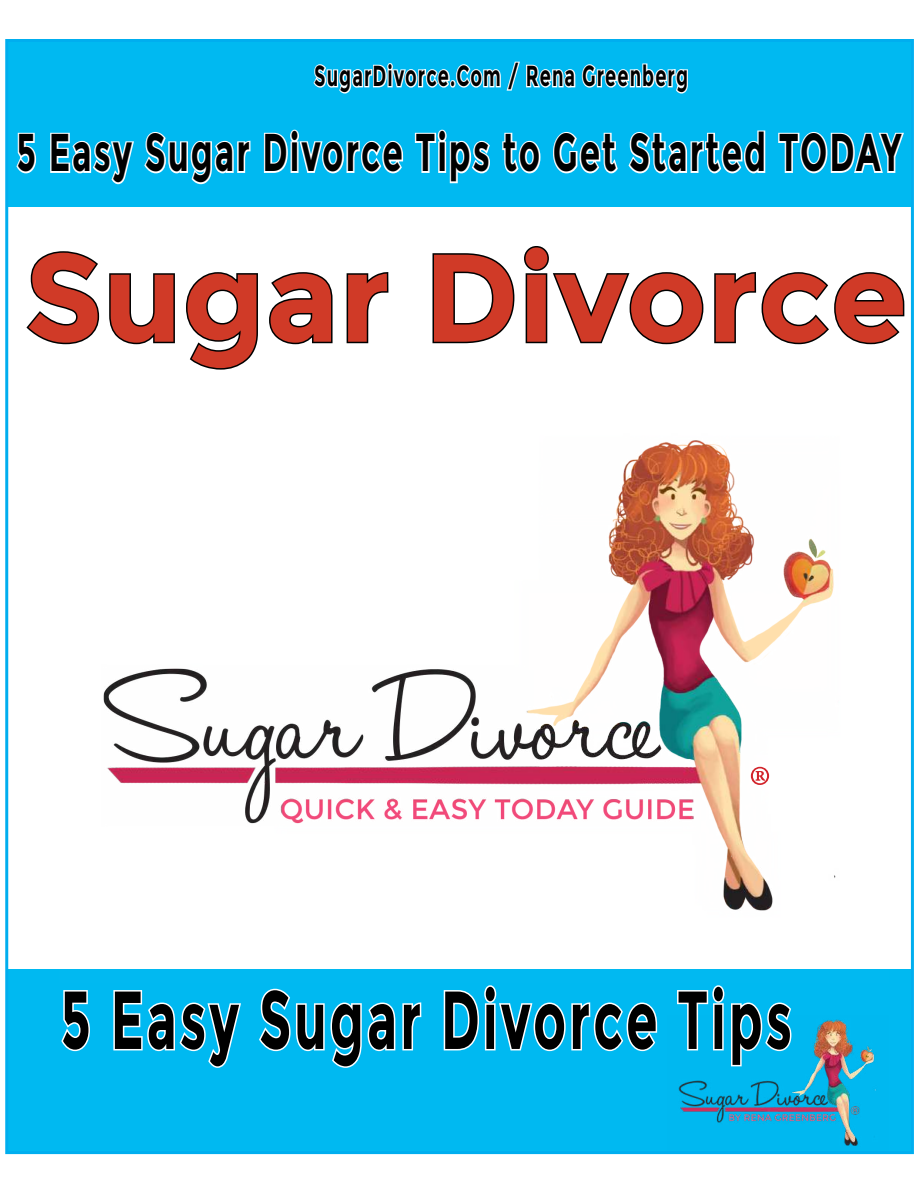
<style>
.page{position:relative;width:918px;height:1188px;background:#fff}
.page>*{position:absolute;margin:0;border:0;box-sizing:border-box;transform-origin:0 0}
.t1{font:700 124.5px "Montserrat";color:#d03a27}
.t2{font:700 82.05px "Montserrat";letter-spacing:.06em;color:#000;scale:.62 1}
.t3{font:70.5px "Minion Pro";color:#d2232a}
.t4{font:700 53.1px "Montserrat";letter-spacing:.06em;color:#000;scale:.62 1}
.t5{font:700 28.95px "Montserrat";letter-spacing:.06em;color:#000;scale:.62 1}
</style>
<div class="page">
<div style="left:7px;top:40px;width:904px;height:167px;background:#00b9f1"></div>
<div style="left:8px;top:969px;width:904px;height:184px;background:#00b9f1"></div>
<svg style="left:313px;top:61px;width:375px;height:33px"></svg>
<svg style="left:16px;top:132px;width:21px;height:42px"></svg>
<svg style="left:50px;top:132px;width:84px;height:53px"></svg>
<svg style="left:144px;top:132px;width:107px;height:53px"></svg>
<svg style="left:263px;top:129px;width:141px;height:45px"></svg>
<svg style="left:414px;top:129px;width:76px;height:55px"></svg>
<svg style="left:502px;top:132px;width:39px;height:42px"></svg>
<svg style="left:553px;top:132px;width:65px;height:42px"></svg>
<svg style="left:628px;top:130px;width:138px;height:44px"></svg>
<svg style="left:778px;top:132px;width:126px;height:42px"></svg>
<svg style="left:61px;top:990px;width:29px;height:62px"></svg>
<svg style="left:113px;top:990px;width:128px;height:78px"></svg>
<svg style="left:259px;top:988px;width:163px;height:80px"></svg>
<svg style="left:443px;top:985px;width:215px;height:67px"></svg>
<svg style="left:677px;top:985px;width:114px;height:30px"></svg>
<svg style="left:26px;top:251px;width:74px;height:94px"></svg>
<svg style="left:109px;top:273px;width:66px;height:72px"></svg>
<svg style="left:186px;top:272px;width:72px;height:98px"></svg>
<svg style="left:269px;top:272px;width:64px;height:73px"></svg>
<svg style="left:346px;top:272px;width:43px;height:72px"></svg>
<svg style="left:432px;top:253px;width:83px;height:91px"></svg>
<svg style="left:524px;top:246px;width:180px;height:99px"></svg>
<svg style="left:714px;top:272px;width:191px;height:73px"></svg>
<img style="left:678px;top:1015px;width:198px;height:131px">
<img style="left:103px;top:440px;width:733px;height:471px">
<p class="t5" style="left:314px;top:59px;width:604px">SugarDivorce.Com / Rena Greenberg</p>
<p class="t4" style="left:17px;top:121px;width:1429px">5 Easy Sugar Divorce Tips to Get Started TODAY</p>
<h1 class="t1" style="left:24px;top:224px;width:885px">Sugar Divorce</h1>
<h3 class="t3" style="left:749px;top:744px;width:24px">®</h3>
<h2 class="t2" style="left:61px;top:971px;width:1182px">5 Easy Sugar Divorce Tips</h2>
</div>
